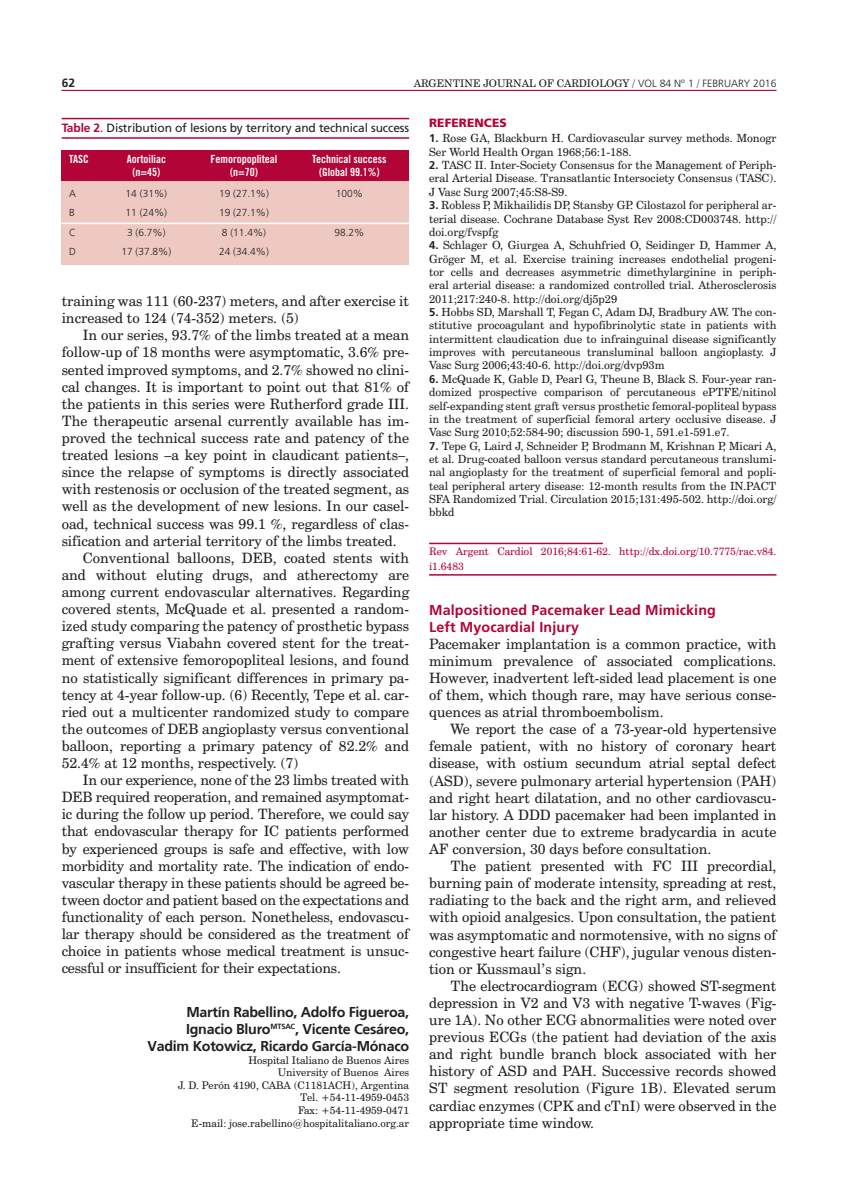
<style>
.page{position:relative;width:851px;height:1191px;background:#fff}
.page>*{position:absolute;margin:0;border:0;box-sizing:border-box;transform-origin:0 0}
.introduccion_y_resul{font:14.25px/17.1px "Century Schoolbook BT";color:#231f20;text-align:justify}
.introduccion_y_resul-2{font:700 14.25px "Frutiger";letter-spacing:-.02em;color:#231f20}
.t1{font:700 14.25px "Frutiger LT Std";letter-spacing:.01em;color:#b30437}
.t2{font:12px "Frutiger";letter-spacing:-.01em;color:#231f20}
.t3{font:12px "Frutiger Black B";letter-spacing:.01em;color:#b30437}
.t4{font:700 12px "Frutiger LT Std";color:#231f20}
.t5{font:11.25px/13.4px "Century Schoolbook BT";color:#231f20;text-align:justify}
.t6{font:11.25px "Trade Gothic LT Std Bd Cn 20";color:#fff}
.introduccion_y_resul-3{font:10.5px "Century Schoolbook BT";color:#231f20}
.t7{font:10.5px/15px "Century Schoolbook BT";color:#b30437}
.t8{font:300 10.2px "Frutiger LT Std";color:#231f20}
.s1{font-family:"Frutiger LT Std";font-weight:300}
.s2{font-family:"Frutiger LT Std";font-weight:700;color:#b30437}
.s3{color:#b30437}
.s4{font-family:"Frutiger LT Std";font-weight:700}
</style>
<div class="page">
<hr style="left:61px;top:90px;width:715px;height:1px;background:#b30437">
<div style="left:62px;top:150px;width:347px;height:33px;background:#b30437"></div>
<div style="left:62px;top:182px;width:347px;height:83px;background:#eec9c2"></div>
<hr style="left:60px;top:223px;width:351px;height:1px;background:#fff">
<hr style="left:62px;top:137px;width:347px;height:2px;background:#b30437">
<hr style="left:62px;top:118px;width:347px;height:1px;background:#b30437">
<hr style="left:429px;top:574px;width:347px;height:1px;background:#b30437">
<hr style="left:429px;top:543px;width:173px;height:1px;background:#b30437">
<p class="t4" style="left:62px;top:75px;width:15px">62</p>
<p class="introduccion_y_resul-3" style="left:413px;top:77px;width:364px">ARGENTINE JOURNAL OF CARDIOLOGY / <span class="s1">VOL 84 Nº 1</span> / <span class="s1">FEBRUARY 2016</span></p>
<p class="t2" style="left:62px;top:121px;width:349px"><span class="s2">Table 2</span><span class="s3">.</span> Distribution of lesions by territory and technical success</p>
<p class="t6" style="left:69px;top:152px;width:21px">TASC</p>
<p class="t6" style="left:210px;top:152px;width:68px">Femoropopliteal</p>
<p class="t6" style="left:230px;top:166px;width:29px">(n=70)</p>
<p class="t6" style="left:127px;top:152px;width:41px">Aortoiliac</p>
<p class="t6" style="left:132px;top:166px;width:29px">(n=45)</p>
<p class="t8" style="left:69px;top:188px;width:8px">A</p>
<p class="t8" style="left:69px;top:207px;width:7px">B</p>
<p class="t8" style="left:69px;top:227px;width:8px">C</p>
<p class="t8" style="left:69px;top:246px;width:8px">D</p>
<p class="t8" style="left:126px;top:188px;width:43px">14 (31%)</p>
<p class="t8" style="left:126px;top:207px;width:43px">11 (24%)</p>
<p class="t8" style="left:127px;top:227px;width:40px">3 (6.7%)</p>
<p class="t8" style="left:121px;top:246px;width:51px">17 (37.8%)</p>
<p class="t8" style="left:219px;top:188px;width:51px">19 (27.1%)</p>
<p class="t8" style="left:219px;top:207px;width:51px">19 (27.1%)</p>
<p class="t8" style="left:222px;top:227px;width:46px">8 (11.4%)</p>
<p class="t8" style="left:219px;top:246px;width:51px">24 (34.4%)</p>
<p class="t6" style="left:312px;top:152px;width:76px">Technical success</p>
<p class="t6" style="left:319px;top:166px;width:62px">(Global 99.1%)</p>
<p class="t8" style="left:336px;top:188px;width:29px">100%</p>
<p class="t8" style="left:334px;top:227px;width:32px">98.2%</p>
<p class="introduccion_y_resul" style="left:62px;top:292px;width:349px">training was 111 (60-237) meters, and after exercise it increased to 124 (74-352) meters. (5)</p>
<p class="introduccion_y_resul" style="left:62px;top:326px;width:349px;text-indent:21px">In our series, 93.7% of the limbs treated at a mean follow-up of 18 months were asymptomatic, 3.6% pre&shy;sented improved symptoms, and 2.7% showed no clini&shy;cal changes. It is important to point out that 81% of the patients in this series were Rutherford grade III.<br>The therapeutic arsenal currently available has im&shy;proved the technical success rate and patency of the treated lesions –a key point in claudicant patients–, since the relapse of symptoms is directly associated with restenosis or occlusion of the treated segment, as well as the development of new lesions. In our casel&shy;oad, technical success was 99.1 %, regardless of clas&shy;sification and arterial territory of the limbs treated.</p>
<p class="introduccion_y_resul" style="left:62px;top:549px;width:349px;text-indent:21px">Conventional balloons, DEB, coated stents with and without eluting drugs, and atherectomy are among current endovascular alternatives. Regarding covered stents, McQuade et al. presented a random&shy;ized study comparing the patency of prosthetic bypass grafting versus Viabahn covered stent for the treat&shy;ment of extensive femoropopliteal lesions, and found no statistically significant differences in primary pa&shy;tency at 4-year follow-up. (6) Recently, Tepe et al. car&shy;ried out a multicenter randomized study to compare the outcomes of DEB angioplasty versus conventional balloon, reporting a primary patency of 82.2% and 52.4% at 12 months, respectively. (7)</p>
<p class="introduccion_y_resul" style="left:62px;top:771px;width:349px;text-indent:21px">In our experience, none of the 23 limbs treated with DEB required reoperation, and remained asymptomat&shy;ic during the follow up period. Therefore, we could say that endovascular therapy for IC patients performed by experienced groups is safe and effective, with low morbidity and mortality rate. The indication of endo&shy;vascular therapy in these patients should be agreed be&shy;tween doctor and patient based on the expectations and functionality of each person. Nonetheless, endovascu&shy;lar therapy should be considered as the treatment of choice in patients whose medical treatment is unsuc&shy;cessful or insufficient for their expectations.</p>
<p class="introduccion_y_resul-2" style="left:186px;top:1003px;width:224px">Martín Rabellino, Adolfo Figueroa,</p>
<p class="introduccion_y_resul-2" style="left:186px;top:1020px;width:224px">Ignacio Bluro<sup>MTSAC</sup>, Vicente Cesáreo,</p>
<p class="introduccion_y_resul-2" style="left:148px;top:1037px;width:263px">Vadim Kotowicz, Ricardo García-Mónaco</p>
<p class="introduccion_y_resul-3" style="left:248px;top:1053px;width:162px">Hospital Italiano de Buenos Aires</p>
<p class="introduccion_y_resul-3" style="left:277px;top:1066px;width:133px">University of Buenos Aires</p>
<p class="introduccion_y_resul-3" style="left:178px;top:1078px;width:232px">J. D. Perón 4190, CABA (C1181ACH), Argentina</p>
<p class="introduccion_y_resul-3" style="left:300px;top:1091px;width:110px">Tel. +54-11-4959-0453</p>
<p class="introduccion_y_resul-3" style="left:298px;top:1103px;width:112px">Fax: +54-11-4959-0471</p>
<p class="introduccion_y_resul-3" style="left:191px;top:1116px;width:219px">E-mail: jose.rabellino@hospitalitaliano.org.ar</p>
<p class="t3" style="left:429px;top:115px;width:79px">REFERENCES</p>
<p class="t5" style="left:429px;top:132px;width:349px"><span class="s4">1.</span> Rose GA, Blackburn H. Cardiovascular survey methods. Monogr<br>Ser World Health Organ 1968;56:1-188.</p>
<p class="t5" style="left:429px;top:158px;width:349px"><span class="s4">2.</span> TASC II. Inter-Society Consensus for the Management of Periph&shy;eral Arterial Disease. Transatlantic Intersociety Consensus (TASC).<br>J Vasc Surg 2007;45:S8-S9.</p>
<p class="t5" style="left:429px;top:198px;width:349px"><span class="s4">3.</span> Robless P, Mikhailidis DP, Stansby GP. Cilostazol for peripheral ar&shy;terial disease. Cochrane Database Syst Rev 2008:CD003748. http:// doi.org/fvspfg</p>
<p class="t5" style="left:429px;top:238px;width:349px"><span class="s4">4.</span> Schlager O, Giurgea A, Schuhfried O, Seidinger D, Hammer A, Gröger M, et al. Exercise training increases endothelial progeni&shy;tor cells and decreases asymmetric dimethylarginine in periph&shy;eral arterial disease: a randomized controlled trial. Atherosclerosis 2011;217:240-8. http://doi.org/dj5p29</p>
<p class="t5" style="left:429px;top:305px;width:349px"><span class="s4">5.</span> Hobbs SD, Marshall T, Fegan C, Adam DJ, Bradbury AW. The con&shy;stitutive procoagulant and hypofibrinolytic state in patients with intermittent claudication due to infrainguinal disease significantly improves with percutaneous transluminal balloon angioplasty. J Vasc Surg 2006;43:40-6. http://doi.org/dvp93m</p>
<p class="t5" style="left:429px;top:372px;width:349px"><span class="s4">6.</span> McQuade K, Gable D, Pearl G, Theune B, Black S. Four-year ran&shy;domized prospective comparison of percutaneous ePTFE/nitinol self-expanding stent graft versus prosthetic femoral-popliteal bypass in the treatment of superficial femoral artery occlusive disease. J Vasc Surg 2010;52:584-90; discussion 590-1, 591.e1-591.e7.</p>
<p class="t5" style="left:429px;top:439px;width:349px"><span class="s4">7.</span> Tepe G, Laird J, Schneider P, Brodmann M, Krishnan P, Micari A, et al. Drug-coated balloon versus standard percutaneous translumi&shy;nal angioplasty for the treatment of superficial femoral and popli&shy;teal peripheral artery disease: 12-month results from the IN.PACT SFA Randomized Trial. Circulation 2015;131:495-502. http://doi.org/ bbkd</p>
<p class="t7" style="left:429px;top:544px;width:349px">Rev Argent Cardiol 2016;84:61-62. http://dx.doi.org/10.7775/rac.v84. i1.6483</p>
<p class="t1" style="left:429px;top:601px;width:288px">Malpositioned Pacemaker Lead Mimicking</p>
<p class="t1" style="left:429px;top:618px;width:151px">Left Myocardial Injury</p>
<p class="introduccion_y_resul" style="left:429px;top:635px;width:349px">Pacemaker implantation is a common practice, with minimum prevalence of associated complications.<br>However, inadvertent left-sided lead placement is one of them, which though rare, may have serious conse&shy;quences as atrial thromboembolism.</p>
<p class="introduccion_y_resul" style="left:429px;top:720px;width:349px;text-indent:21px">We report the case of a 73-year-old hypertensive female patient, with no history of coronary heart disease, with ostium secundum atrial septal defect (ASD), severe pulmonary arterial hypertension (PAH) and right heart dilatation, and no other cardiovascu&shy;lar history. A DDD pacemaker had been implanted in another center due to extreme bradycardia in acute AF conversion, 30 days before consultation.</p>
<p class="introduccion_y_resul" style="left:429px;top:857px;width:349px;text-indent:21px">The patient presented with FC III precordial, burning pain of moderate intensity, spreading at rest, radiating to the back and the right arm, and relieved with opioid analgesics. Upon consultation, the patient was asymptomatic and normotensive, with no signs of congestive heart failure (CHF), jugular venous disten&shy;tion or Kussmaul’s sign.</p>
<p class="introduccion_y_resul" style="left:429px;top:977px;width:349px;text-indent:21px">The electrocardiogram (ECG) showed ST-segment depression in V2 and V3 with negative T-waves (Fig&shy;ure 1A). No other ECG abnormalities were noted over previous ECGs (the patient had deviation of the axis and right bundle branch block associated with her history of ASD and PAH. Successive records showed ST segment resolution (Figure 1B). Elevated serum cardiac enzymes (CPK and cTnI) were observed in the appropriate time window.</p>
</div>
